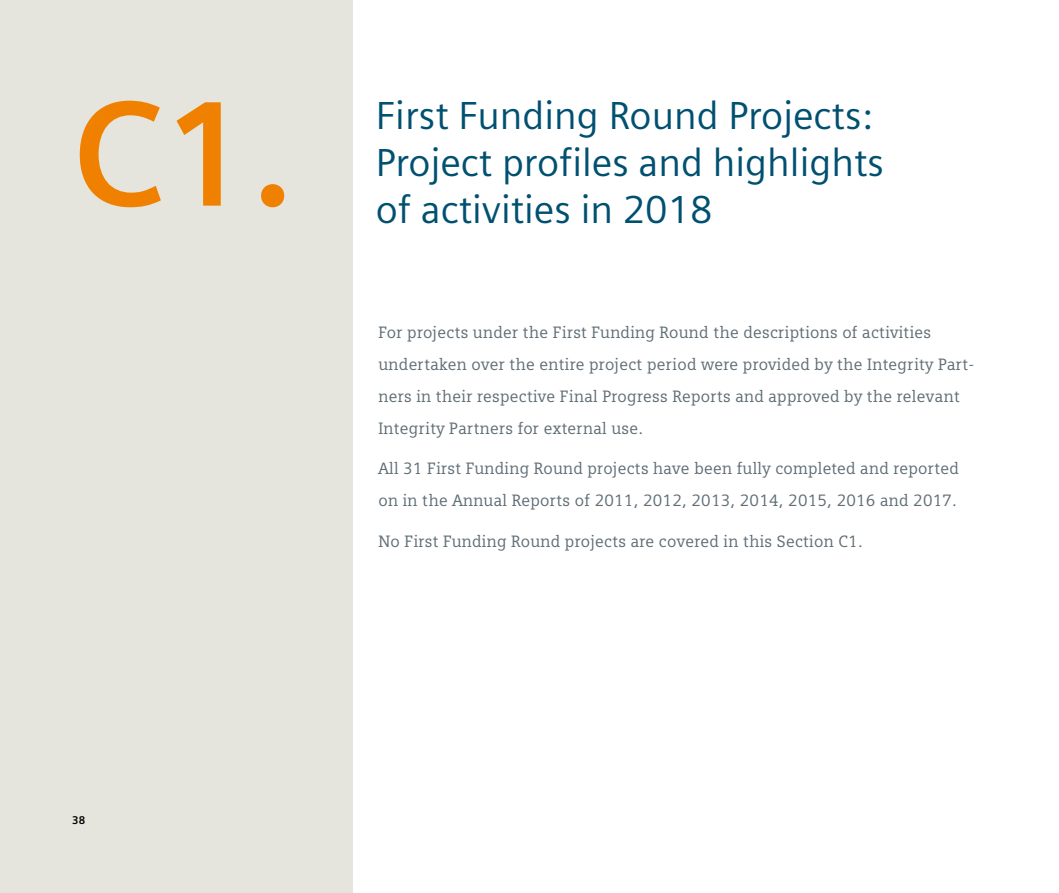
<style>
.page{position:relative;width:1059px;height:893px;background:#fff}
.page>*{position:absolute;margin:0;border:0;box-sizing:border-box;transform-origin:0 0}
.t1{font:700 149.25px "Siemens Sans";color:#f08100}
.t2{font:39px/46.8px "Siemens Sans";color:#005071}
.t3{font:16.5px/32px "Siemens Slab";letter-spacing:.015em;color:#5f6d75}
.t4{font:700 11.25px "Siemens Sans";color:#000}
</style>
<div class="page">
<div style="left:0;top:0;width:353px;height:893px;background:#e5e4dd"></div>
<h1 class="t1" style="left:72px;top:69px;width:223px">C1.</h1>
<h2 class="t2" style="left:376px;top:92px;width:510px">First Funding Round Projects:<br>Project profiles and highlights</h2>
<h2 class="t2" style="left:376px;top:186px;width:338px">of activities in 2018</h2>
<p class="t3" style="left:378px;top:316px;width:597px">For projects under the First Funding Round the descriptions of activities undertaken over the entire project period were provided by the Integrity Part&shy;ners in their respective Final Progress Reports and approved by the relevant Integrity Partners for external use.</p>
<p class="t3" style="left:378px;top:453px;width:582px">All 31 First Funding Round projects have been fully completed and reported on in the Annual Reports of 2011, 2012, 2013, 2014, 2015, 2016 and 2017.</p>
<p class="t3" style="left:378px;top:525px;width:486px">No First Funding Round projects are covered in this Section C1.</p>
<p class="t4" style="left:72px;top:814px;width:15px">38</p>
</div>
